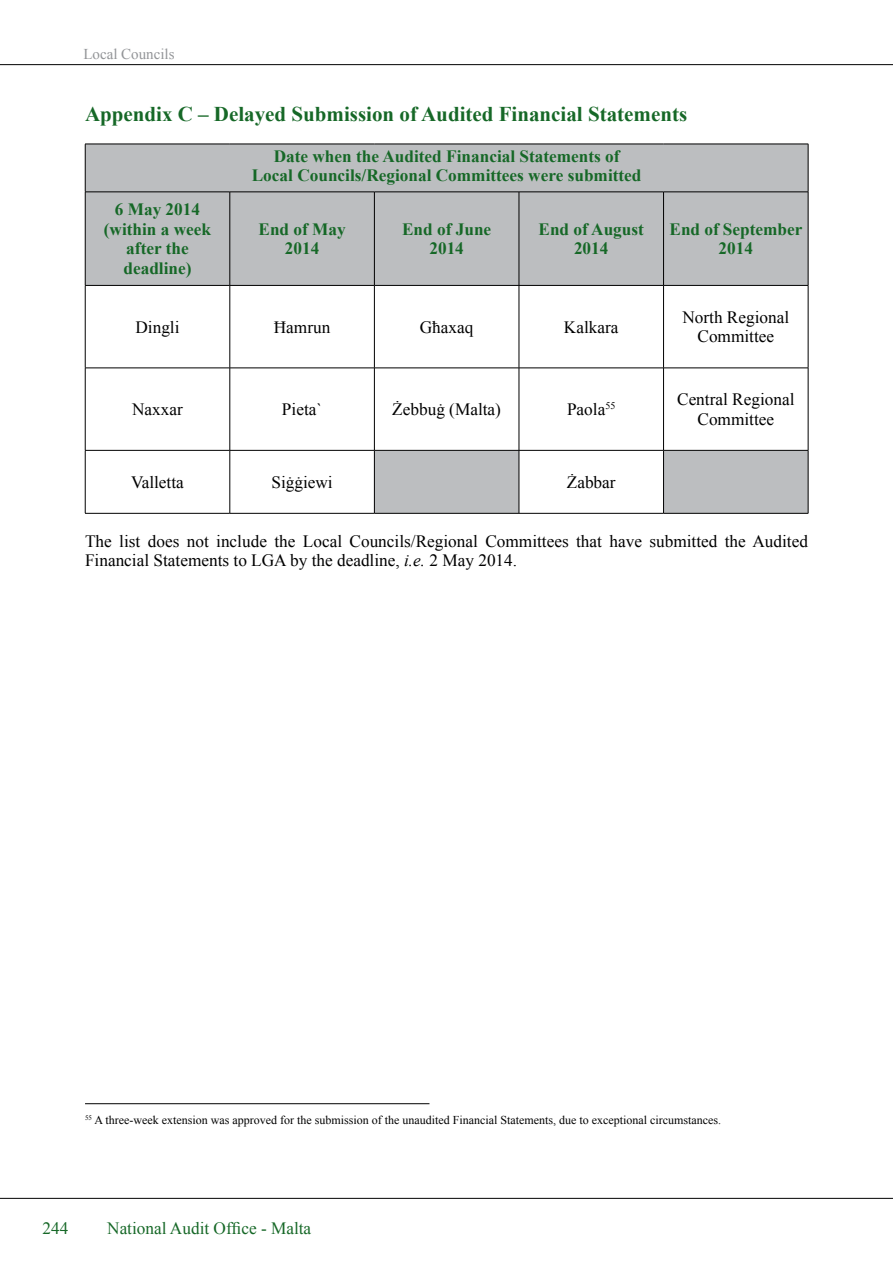
<style>
.page{position:relative;width:893px;height:1263px;background:#fff}
.page>*{position:absolute;margin:0;border:0;box-sizing:border-box;transform-origin:0 0}
.t1{font:700 21px "Times New Roman";color:#166827}
.t2{font:17.25px/19.5px "Times New Roman";color:#000;text-align:center}
.t3{font:700 17.25px/19.5px "Times New Roman";color:#166827;text-align:center}
.t4{font:17.25px "Times New Roman";color:#166827}
.t5{font:15px "Times New Roman";color:#939598}
.t6{font:12px "Times New Roman";color:#000}
.s1{font-style:italic}
</style>
<div class="page">
<hr style="left:0;top:64px;width:893px;height:1px;background:#000">
<hr style="left:0;top:1198px;width:893px;height:1px;background:#000">
<svg style="left:86px;top:145px;width:722px;height:368px;fill:#bcbec0"></svg>
<svg style="left:375px;top:286px;width:433px;height:164px"></svg>
<hr style="left:85px;top:144px;width:145px;height:1px;background:#000">
<hr style="left:85px;top:144px;width:1px;height:48px;background:#000">
<hr style="left:230px;top:144px;width:144px;height:1px;background:#000">
<hr style="left:374px;top:144px;width:145px;height:1px;background:#000">
<hr style="left:519px;top:144px;width:144px;height:1px;background:#000">
<hr style="left:663px;top:144px;width:145px;height:1px;background:#000">
<hr style="left:808px;top:144px;width:1px;height:48px;background:#000">
<hr style="left:85px;top:192px;width:145px;height:1px;background:#000">
<hr style="left:85px;top:192px;width:1px;height:93px;background:#000">
<hr style="left:230px;top:192px;width:144px;height:1px;background:#000">
<hr style="left:230px;top:192px;width:1px;height:93px;background:#000">
<hr style="left:374px;top:192px;width:145px;height:1px;background:#000">
<hr style="left:374px;top:192px;width:1px;height:93px;background:#000">
<hr style="left:519px;top:192px;width:144px;height:1px;background:#000">
<hr style="left:519px;top:192px;width:1px;height:93px;background:#000">
<hr style="left:663px;top:192px;width:145px;height:1px;background:#000">
<hr style="left:663px;top:192px;width:1px;height:93px;background:#000">
<hr style="left:808px;top:192px;width:1px;height:93px;background:#000">
<hr style="left:85px;top:285px;width:145px;height:1px;background:#000">
<hr style="left:85px;top:286px;width:1px;height:82px;background:#000">
<hr style="left:230px;top:285px;width:144px;height:1px;background:#000">
<hr style="left:230px;top:286px;width:1px;height:82px;background:#000">
<hr style="left:374px;top:285px;width:145px;height:1px;background:#000">
<hr style="left:374px;top:286px;width:1px;height:82px;background:#000">
<hr style="left:519px;top:285px;width:144px;height:1px;background:#000">
<hr style="left:519px;top:286px;width:1px;height:82px;background:#000">
<hr style="left:663px;top:285px;width:145px;height:1px;background:#000">
<hr style="left:663px;top:286px;width:1px;height:82px;background:#000">
<hr style="left:808px;top:286px;width:1px;height:82px;background:#000">
<hr style="left:85px;top:368px;width:145px;height:1px;background:#000">
<hr style="left:85px;top:368px;width:1px;height:82px;background:#000">
<hr style="left:230px;top:368px;width:144px;height:1px;background:#000">
<hr style="left:230px;top:368px;width:1px;height:82px;background:#000">
<hr style="left:374px;top:368px;width:145px;height:1px;background:#000">
<hr style="left:374px;top:368px;width:1px;height:82px;background:#000">
<hr style="left:519px;top:368px;width:144px;height:1px;background:#000">
<hr style="left:519px;top:368px;width:1px;height:82px;background:#000">
<hr style="left:663px;top:368px;width:145px;height:1px;background:#000">
<hr style="left:663px;top:368px;width:1px;height:82px;background:#000">
<hr style="left:808px;top:368px;width:1px;height:82px;background:#000">
<hr style="left:85px;top:450px;width:145px;height:1px;background:#000">
<hr style="left:85px;top:450px;width:1px;height:63px;background:#000">
<hr style="left:230px;top:450px;width:144px;height:1px;background:#000">
<hr style="left:230px;top:450px;width:1px;height:63px;background:#000">
<hr style="left:374px;top:450px;width:145px;height:1px;background:#000">
<hr style="left:374px;top:450px;width:1px;height:63px;background:#000">
<hr style="left:519px;top:450px;width:144px;height:1px;background:#000">
<hr style="left:519px;top:450px;width:1px;height:63px;background:#000">
<hr style="left:663px;top:450px;width:145px;height:1px;background:#000">
<hr style="left:663px;top:450px;width:1px;height:63px;background:#000">
<hr style="left:808px;top:450px;width:1px;height:63px;background:#000">
<hr style="left:85px;top:513px;width:145px;height:1px;background:#000">
<hr style="left:230px;top:513px;width:144px;height:1px;background:#000">
<hr style="left:374px;top:513px;width:145px;height:1px;background:#000">
<hr style="left:519px;top:513px;width:144px;height:1px;background:#000">
<hr style="left:663px;top:513px;width:145px;height:1px;background:#000">
<hr style="left:85px;top:1103px;width:344px;height:1px;background:#000">
<p class="t5" style="left:83px;top:43px;width:93px">Local Councils</p>
<p class="t1" style="left:85px;top:98px;width:604px">Appendix C – Delayed Submission of Audited Financial Statements</p>
<p class="t3" style="left:104px;top:199px;width:109px">6 May 2014 (within a week after the deadline)</p>
<p class="t3" style="left:252px;top:146px;width:391px">Date when the Audited Financial Statements of<br>Local Councils/Regional Committees were submitted</p>
<p class="t3" style="left:258px;top:219px;width:89px">End of May<br>2014</p>
<p class="t3" style="left:402px;top:219px;width:91px">End of June<br>2014</p>
<p class="t3" style="left:538px;top:219px;width:107px">End of August<br>2014</p>
<p class="t3" style="left:669px;top:219px;width:134px">End of September<br>2014</p>
<p class="t2" style="left:135px;top:316px;width:46px">Dingli</p>
<p class="t2" style="left:274px;top:316px;width:58px">Ħamrun</p>
<p class="t2" style="left:420px;top:316px;width:55px">Għaxaq</p>
<p class="t2" style="left:564px;top:316px;width:56px">Kalkara</p>
<p class="t2" style="left:682px;top:307px;width:108px">North Regional<br>Committee</p>
<p class="t2" style="left:132px;top:399px;width:52px">Naxxar</p>
<p class="t2" style="left:282px;top:399px;width:42px">Pieta`</p>
<p class="t2" style="left:392px;top:399px;width:110px">Żebbuġ (Malta)</p>
<p class="t2" style="left:567px;top:399px;width:50px">Paola<sup>55</sup></p>
<p class="t2" style="left:677px;top:389px;width:119px">Central Regional<br>Committee</p>
<p class="t2" style="left:131px;top:472px;width:54px">Valletta</p>
<p class="t2" style="left:271px;top:472px;width:63px">Siġġiewi</p>
<p class="t2" style="left:567px;top:472px;width:50px">Żabbar</p>
<p class="t2" style="left:85px;top:530px;width:724px;text-align:left">The list does not include the Local Councils/Regional Committees that have submitted the Audited<br>Financial Statements to LGA by the deadline, <span class="s1">i.e.</span> 2 May 2014.</p>
<p class="t6" style="left:85px;top:1111px;width:637px"><sup>55</sup> A three-week extension was approved for the submission of the unaudited Financial Statements, due to exceptional circumstances.</p>
<p class="t4" style="left:43px;top:1216px;width:27px">244</p>
<p class="t4" style="left:107px;top:1216px;width:206px">National Audit Office - Malta</p>
</div>
